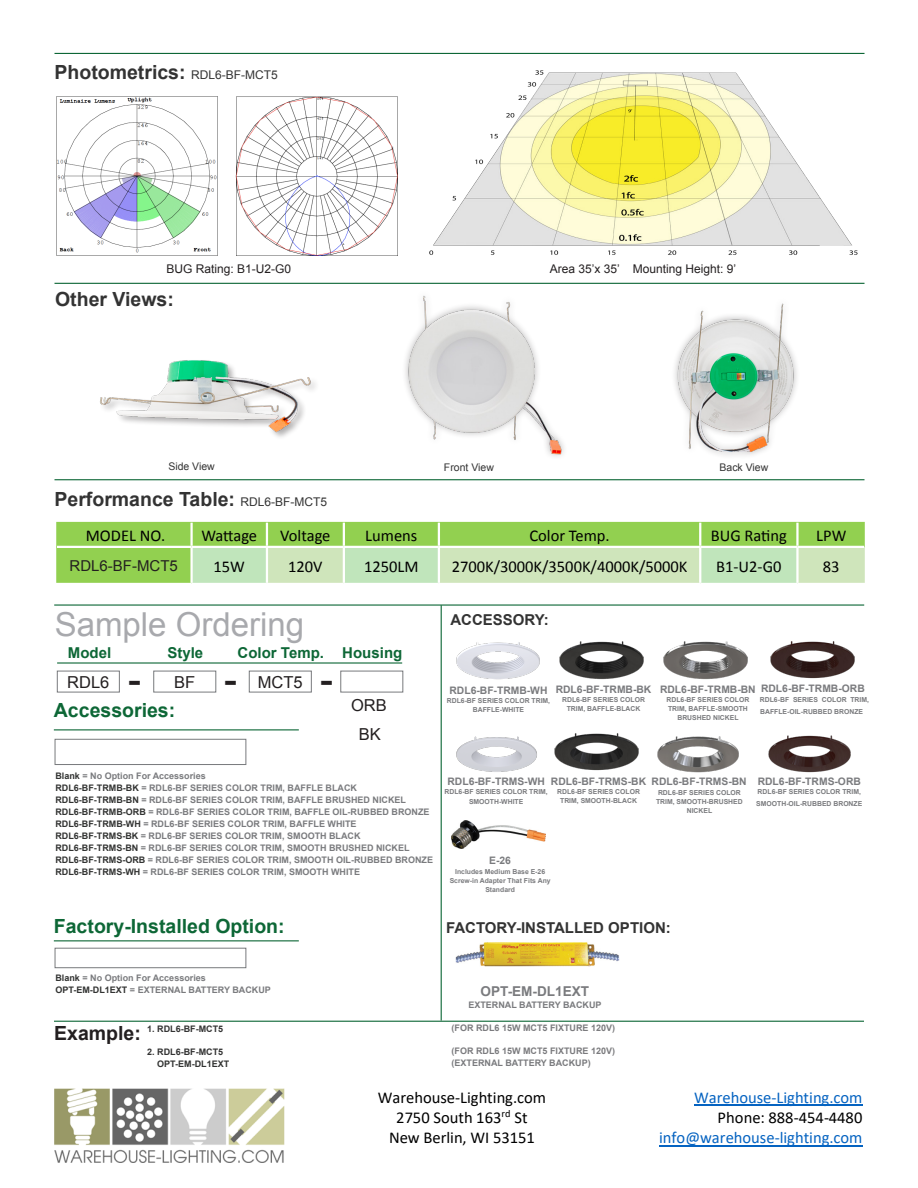
<style>
.page{position:relative;width:918px;height:1188px;background:#fff}
.page>*{position:absolute;margin:0;border:0;box-sizing:border-box;transform-origin:0 0}
.t1{font:33px "Arial";color:#a8a9ad}
.t2{font:700 28.5px "Verdana";color:#231f20}
.t3{font:700 19.5px "Arial";color:#333}
.t4{font:700 19.5px "Arial";color:#0d6736}
.t5{font:700 19.5px "Arial";color:#231f20}
.t6{font:16.5px/20.1px "Calibri";color:#000;text-align:center}
.t7{font:16.5px "Calibri";color:#0563c1}
.t8{font:16.5px "Arial";color:#231f20}
.t9{font:700 15px "Arial";color:#333}
.t10{font:700 15px "Arial";color:#0d6736}
.t11{font:15px "Arial";color:#231f20}
.t12{font:700 15px "Arial";color:#0d6736}
.t13{font:700 13.65px "Arial";color:#7a7b7e}
.t14{font:12px "Arial";color:#231f20}
.t15{font:10.5px "Arial";color:#333}
.t16{font:700 10.35px "Arial";color:#7a7b7e}
.t17{font:700 9px/12px "Arial";color:#7a7b7e}
.t18{font:700 9px "Arial";color:#7b7b7e}
.t19{font:700 9px "Arial";color:#333}
.t20{font:700 9px "Arial";color:#323332}
.t21{font:700 6.9px/9.1px "Arial";color:#7a7b7e;text-align:center}
.s1{font-weight:400;font-size:12px}
.s2{font-family:"Verdana";font-weight:700;font-size:28.5px}
.s3{color:#323332}
</style>
<div class="page">
<hr style="left:55px;top:479px;width:810px;height:1px;background:#0d6736">
<hr style="left:55px;top:53px;width:810px;height:1px;background:#0d6736">
<hr style="left:54px;top:604px;width:810px;height:2px;background:#0d6736">
<hr style="left:55px;top:283px;width:810px;height:1px;background:#0d6736">
<hr style="left:54px;top:1021px;width:810px;height:1px;background:#0d6736">
<img style="left:100px;top:360px;width:213px;height:77px">
<div style="left:671px;top:297px;width:130px;height:163px;background:#231f20;opacity:.35"></div>
<img style="left:671px;top:302px;width:130px;height:150px">
<img style="left:407px;top:295px;width:157px;height:160px">
<hr style="left:57px;top:662px;width:345px;height:2px;background:#0d6736">
<img style="left:236px;top:96px;width:162px;height:160px">
<img style="left:56px;top:96px;width:162px;height:160px">
<div style="left:56px;top:522px;width:809px;height:61px;background:#92d050"></div>
<svg style="left:193px;top:547px;width:672px;height:36px;background:#c9e5bb"></svg>
<hr style="left:190px;top:523px;width:3px;height:23px;background:#fff">
<hr style="left:266px;top:523px;width:2px;height:23px;background:#fff">
<hr style="left:343px;top:523px;width:2px;height:23px;background:#fff">
<hr style="left:438px;top:523px;width:2px;height:23px;background:#fff">
<hr style="left:699px;top:523px;width:2px;height:23px;background:#fff">
<hr style="left:796px;top:523px;width:3px;height:23px;background:#fff">
<hr style="left:190px;top:548px;width:3px;height:35px;background:#fff">
<hr style="left:266px;top:548px;width:2px;height:35px;background:#fff">
<hr style="left:343px;top:548px;width:2px;height:35px;background:#fff">
<hr style="left:438px;top:548px;width:2px;height:35px;background:#fff">
<hr style="left:699px;top:548px;width:2px;height:35px;background:#fff">
<hr style="left:796px;top:548px;width:3px;height:35px;background:#fff">
<hr style="left:57px;top:546px;width:135px;height:2px;background:#fff">
<hr style="left:192px;top:546px;width:75px;height:2px;background:#fff">
<hr style="left:267px;top:546px;width:77px;height:2px;background:#fff">
<hr style="left:344px;top:546px;width:95px;height:2px;background:#fff">
<hr style="left:439px;top:546px;width:261px;height:2px;background:#fff">
<hr style="left:700px;top:546px;width:97px;height:2px;background:#fff">
<hr style="left:797px;top:546px;width:67px;height:2px;background:#fff">
<div style="left:55px;top:948px;width:191px;height:20px;background:#fff;border:1px solid #787a7d"></div>
<hr style="left:54px;top:940px;width:245px;height:1px;background:#0d6736">
<img style="left:429px;top:70px;width:429px;height:185px">
<hr style="left:441px;top:605px;width:1px;height:416px;background:#0d6736">
<img style="left:456px;top:942px;width:164px;height:25px">
<div style="left:55px;top:739px;width:191px;height:26px;background:#fff;border:1px solid #787a7d"></div>
<hr style="left:54px;top:729px;width:245px;height:1px;background:#0d6736">
<img style="left:452px;top:821px;width:94px;height:28px">
<img style="left:559px;top:641px;width:85px;height:39px">
<img style="left:554px;top:733px;width:85px;height:38px">
<img style="left:663px;top:641px;width:85px;height:39px">
<img style="left:657px;top:736px;width:82px;height:37px">
<img style="left:770px;top:641px;width:85px;height:38px">
<img style="left:768px;top:735px;width:83px;height:38px">
<img style="left:456px;top:642px;width:84px;height:38px">
<img style="left:456px;top:736px;width:81px;height:36px">
<div style="left:57px;top:671px;width:63px;height:21px;border:1px solid #787a7d"></div>
<div style="left:249px;top:671px;width:63px;height:21px;border:1px solid #787a7d"></div>
<div style="left:153px;top:671px;width:63px;height:21px;border:1px solid #787a7d"></div>
<div style="left:340px;top:671px;width:63px;height:21px;border:1px solid #787a7d"></div>
<hr style="left:659px;top:1145px;width:203px;height:1px;background:#0563c1">
<hr style="left:694px;top:1105px;width:168px;height:1px;background:#0563c1">
<img style="left:54px;top:1088px;width:231px;height:74px">
<p class="t3" style="left:55px;top:60px;width:225px">Photometrics: <span class="s1">RDL6-BF-MCT5</span></p>
<p class="t14" style="left:167px;top:261px;width:126px">BUG Rating: B1-U2-G0</p>
<p class="t14" style="left:550px;top:261px;width:188px">Area 35’x 35’ Mounting Height: 9’</p>
<p class="t3" style="left:55px;top:286px;width:120px">Other Views:</p>
<p class="t15" style="left:168px;top:460px;width:48px">Side View</p>
<p class="t15" style="left:444px;top:460px;width:51px">Front View</p>
<p class="t3" style="left:55px;top:487px;width:274px">Performance Table: <span class="s1">RDL6-BF-MCT5</span></p>
<p class="t15" style="left:720px;top:460px;width:50px">Back View</p>
<p class="t6" style="left:86px;top:525px;width:81px">MODEL NO.</p>
<p class="t6" style="left:201px;top:525px;width:57px">Wattage</p>
<p class="t6" style="left:280px;top:525px;width:52px">Voltage</p>
<p class="t6" style="left:365px;top:525px;width:54px">Lumens</p>
<p class="t6" style="left:529px;top:525px;width:82px">Color Temp.</p>
<p class="t6" style="left:711px;top:525px;width:78px">BUG Rating</p>
<p class="t6" style="left:816px;top:525px;width:32px">LPW</p>
<p class="t11" style="left:70px;top:556px;width:110px">RDL6-BF-MCT5</p>
<p class="t6" style="left:214px;top:556px;width:33px">15W</p>
<p class="t6" style="left:288px;top:556px;width:36px">120V</p>
<p class="t6" style="left:364px;top:556px;width:56px">1250LM</p>
<p class="t6" style="left:452px;top:556px;width:237px">2700K/3000K/3500K/4000K/5000K</p>
<p class="t6" style="left:716px;top:556px;width:67px">B1-U2-G0</p>
<p class="t6" style="left:823px;top:556px;width:18px">83</p>
<p class="t1" style="left:55px;top:603px;width:251px">Sample Ordering</p>
<p class="t9" style="left:450px;top:610px;width:100px">ACCESSORY:</p>
<h3 class="t10" style="left:68px;top:643px;width:45px">Model</h3>
<h3 class="t10" style="left:167px;top:643px;width:37px">Style</h3>
<h3 class="t10" style="left:238px;top:643px;width:88px">Color Temp.</h3>
<h3 class="t12" style="left:342px;top:643px;width:61px">Housing</h3>
<h3 class="t8" style="left:67px;top:671px;width:44px">RDL6</h3>
<h3 class="t8" style="left:258px;top:671px;width:46px">MCT5</h3>
<h3 class="t8" style="left:174px;top:671px;width:65px">BF <span class="s2">-</span></h3>
<h2 class="t2" style="left:128px;top:663px;width:15px">-</h2>
<h2 class="t2" style="left:320px;top:663px;width:15px">-</h2>
<p class="t4" style="left:54px;top:697px;width:123px">Accessories:</p>
<h3 class="t8" style="left:351px;top:695px;width:37px">ORB</h3>
<p class="t16" style="left:556px;top:683px;width:97px">RDL6-BF-TRMB-BK</p>
<p class="t21" style="left:562px;top:695px;width:84px">RDL6-BF SERIES COLOR<br>TRIM, BAFFLE-BLACK</p>
<p class="t16" style="left:450px;top:683px;width:99px">RDL6-BF-TRMB-WH</p>
<p class="t21" style="left:447px;top:696px;width:105px">RDL6-BF SERIES COLOR TRIM,<br>BAFFLE-WHITE</p>
<p class="t16" style="left:761px;top:682px;width:105px">RDL6-BF-TRMB-ORB</p>
<p class="t21" style="left:760px;top:693px;width:111px;line-height:12px;text-align:left">RDL6-BF SERIES COLOR TRIM,<br>BAFFLE-OIL-RUBBED BRONZE</p>
<p class="t16" style="left:660px;top:683px;width:97px">RDL6-BF-TRMB-BN</p>
<p class="t21" style="left:667px;top:695px;width:84px">RDL6-BF SERIES COLOR<br>TRIM, BAFFLE-SMOOTH<br>BRUSHED NICKEL</p>
<h3 class="t8" style="left:359px;top:722px;width:24px">BK</h3>
<p class="t17" style="left:55px;top:770px;width:379px"><span class="s3">Blank</span> = No Option For Accessories<br><span class="s3">RDL6-BF-TRMB-BK</span> = RDL6-BF SERIES COLOR TRIM, BAFFLE BLACK <span class="s3">RDL6-BF-TRMB-BN</span> = RDL6-BF SERIES COLOR TRIM, BAFFLE BRUSHED NICKEL <span class="s3">RDL6-BF-TRMB-ORB</span> = RDL6-BF SERIES COLOR TRIM, BAFFLE OIL-RUBBED BRONZE <span class="s3">RDL6-BF-TRMB-WH</span> = RDL6-BF SERIES COLOR TRIM, BAFFLE WHITE <span class="s3">RDL6-BF-TRMS-BK</span> = RDL6-BF SERIES COLOR TRIM, SMOOTH BLACK <span class="s3">RDL6-BF-TRMS-BN</span> = RDL6-BF SERIES COLOR TRIM, SMOOTH BRUSHED NICKEL <span class="s3">RDL6-BF-TRMS-ORB</span> = RDL6-BF SERIES COLOR TRIM, SMOOTH OIL-RUBBED BRONZE <span class="s3">RDL6-BF-TRMS-WH</span> = RDL6-BF SERIES COLOR TRIM, SMOOTH WHITE</p>
<p class="t4" style="left:54px;top:914px;width:232px">Factory-Installed Option:</p>
<p class="t16" style="left:551px;top:774px;width:97px">RDL6-BF-TRMS-BK</p>
<p class="t21" style="left:557px;top:787px;width:84px">RDL6-BF SERIES COLOR<br>TRIM, SMOOTH-BLACK</p>
<p class="t16" style="left:447px;top:775px;width:99px">RDL6-BF-TRMS-WH</p>
<p class="t21" style="left:445px;top:788px;width:105px">RDL6-BF SERIES COLOR TRIM,<br>SMOOTH-WHITE</p>
<p class="t16" style="left:652px;top:775px;width:97px">RDL6-BF-TRMS-BN</p>
<p class="t21" style="left:656px;top:788px;width:88px">RDL6-BF SERIES COLOR<br>TRIM, SMOOTH-BRUSHED<br>NICKEL</p>
<p class="t16" style="left:758px;top:775px;width:105px">RDL6-BF-TRMS-ORB</p>
<p class="t21" style="left:756px;top:786px;width:108px;line-height:12px;text-align:left">RDL6-BF SERIES COLOR TRIM,<br>SMOOTH-OIL-RUBBED BRONZE</p>
<p class="t16" style="left:489px;top:854px;width:23px">E-26</p>
<p class="t21" style="left:450px;top:867px;width:102px">Includes Medium Base E-26<br>Screw-in Adapter That Fits Any<br>Standard</p>
<p class="t9" style="left:446px;top:918px;width:226px">FACTORY-INSTALLED OPTION:</p>
<p class="t17" style="left:55px;top:972px;width:152px"><span class="s3">Blank</span> = No Option For Accessories</p>
<p class="t17" style="left:55px;top:984px;width:217px"><span class="s3">OPT-EM-DL1EXT</span> = EXTERNAL BATTERY BACKUP</p>
<p class="t5" style="left:54px;top:1020px;width:88px">Example:</p>
<p class="t19" style="left:147px;top:1023px;width:77px">1. RDL6-BF-MCT5</p>
<p class="t18" style="left:452px;top:1022px;width:165px">(FOR RDL6 15W MCT5 FIXTURE 120V)</p>
<p class="t19" style="left:147px;top:1046px;width:77px">2. RDL6-BF-MCT5</p>
<p class="t18" style="left:452px;top:1045px;width:165px">(FOR RDL6 15W MCT5 FIXTURE 120V)</p>
<p class="t20" style="left:157px;top:1058px;width:74px">OPT-EM-DL1EXT</p>
<p class="t17" style="left:452px;top:1057px;width:141px">(EXTERNAL BATTERY BACKUP)</p>
<p class="t13" style="left:481px;top:982px;width:110px">OPT-EM-DL1EXT</p>
<p class="t17" style="left:468px;top:999px;width:135px">EXTERNAL BATTERY BACKUP</p>
<h3 class="t6" style="left:378px;top:1089px;width:170px">Warehouse-Lighting.com<br>2750 South 163<sup>rd</sup> St<br>New Berlin, WI 53151</h3>
<h3 class="t7" style="left:694px;top:1091px;width:170px">Warehouse-Lighting.com</h3>
<h3 class="t6" style="left:718px;top:1109px;width:146px">Phone: 888-454-4480</h3>
<h3 class="t7" style="left:659px;top:1131px;width:205px">info@warehouse-lighting.com</h3>
</div>
